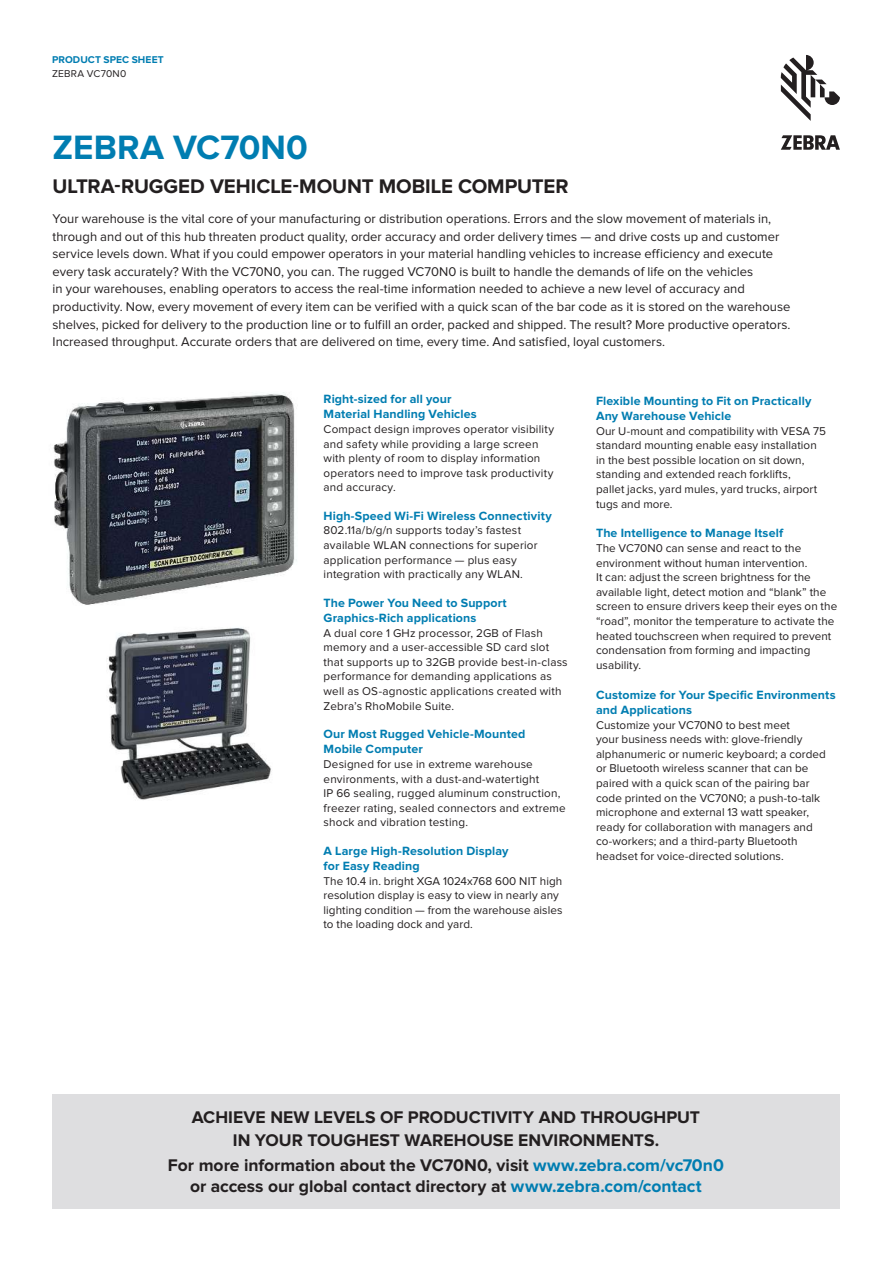
<style>
.page{position:relative;width:893px;height:1263px;background:#fff}
.page>*{position:absolute;margin:0;border:0;box-sizing:border-box;transform-origin:0 0}
.t1{font:700 34.95px "Proxima Nova";letter-spacing:.005em;color:#007db1}
.t2{font:700 20.4px "Proxima Nova";color:#231f20}
.t3{font:700 17.55px/22.8px "Proxima Nova";color:#231f20;text-align:center}
.t4{font:13.2px/17.5px "Proxima Nova";color:#231f20}
.t5{font:700 12.45px/15.3px "Proxima Nova";letter-spacing:.01em;color:#007db1}
.t6{font:11.7px/14.5px "Proxima Nova";letter-spacing:.01em;color:#231f20}
.t7{font:700 10.2px "Proxima Nova";letter-spacing:.01em;color:#007db1}
.t8{font:10.2px "Proxima Nova";letter-spacing:.03em;color:#231f20}
.s1{color:#007db1}
</style>
<div class="page">
<img style="left:53px;top:392px;width:244px;height:213px">
<img style="left:107px;top:628px;width:164px;height:172px">
<svg style="left:781px;top:55px;width:59px;height:66px"></svg>
<svg style="left:781px;top:135px;width:59px;height:15px"></svg>
<div style="left:52px;top:1094px;width:788px;height:115px;background:#dedee0"></div>
<p class="t7" style="left:52px;top:55px;width:113px">PRODUCT SPEC SHEET</p>
<p class="t8" style="left:52px;top:69px;width:76px">ZEBRA VC70N0</p>
<h1 class="t1" style="left:53px;top:133px;width:257px">ZEBRA VC70N0</h1>
<h2 class="t2" style="left:53px;top:177px;width:517px">ULTRA-RUGGED VEHICLE-MOUNT MOBILE COMPUTER</h2>
<p class="t4" style="left:53px;top:211px;width:739px">Your warehouse is the vital core of your manufacturing or distribution operations. Errors and the slow movement of materials in, through and out of this hub threaten product quality, order accuracy and order delivery times — and drive costs up and customer service levels down. What if you could empower operators in your material handling vehicles to increase efficiency and execute every task accurately? With the VC70N0, you can. The rugged VC70N0 is built to handle the demands of life on the vehicles<br>in your warehouses, enabling operators to access the real-time information needed to achieve a new level of accuracy and productivity. Now, every movement of every item can be verified with a quick scan of the bar code as it is stored on the warehouse shelves, picked for delivery to the production line or to fulfill an order, packed and shipped. The result? More productive operators.<br>Increased throughput. Accurate orders that are delivered on time, every time. And satisfied, loyal customers.</p>
<p class="t5" style="left:324px;top:392px;width:155px">Right-sized for all your<br>Material Handling Vehicles</p>
<p class="t6" style="left:324px;top:422px;width:232px">Compact design improves operator visibility and safety while providing a large screen with plenty of room to display information operators need to improve task productivity and accuracy.</p>
<p class="t5" style="left:324px;top:509px;width:230px">High-Speed Wi-Fi Wireless Connectivity</p>
<p class="t6" style="left:324px;top:524px;width:215px">802.11a/b/g/n supports today’s fastest available WLAN connections for superior application performance — plus easy integration with practically any WLAN.</p>
<p class="t5" style="left:324px;top:595px;width:185px">The Power You Need to Support<br>Graphics-Rich applications</p>
<p class="t6" style="left:324px;top:626px;width:246px">A dual core 1 GHz processor, 2GB of Flash memory and a user-accessible SD card slot that supports up to 32GB provide best-in-class performance for demanding applications as well as OS-agnostic applications created with Zebra’s RhoMobile Suite.</p>
<p class="t5" style="left:324px;top:727px;width:203px">Our Most Rugged Vehicle-Mounted<br>Mobile Computer</p>
<p class="t6" style="left:324px;top:757px;width:244px">Designed for use in extreme warehouse environments, with a dust-and-watertight<br>IP 66 sealing, rugged aluminum construction, freezer rating, sealed connectors and extreme shock and vibration testing.</p>
<p class="t5" style="left:324px;top:844px;width:187px">A Large High-Resolution Display for Easy Reading</p>
<p class="t6" style="left:324px;top:874px;width:240px">The 10.4 in. bright XGA 1024x768 600 NIT high resolution display is easy to view in nearly any lighting condition — from the warehouse aisles to the loading dock and yard.</p>
<p class="t5" style="left:596px;top:393px;width:217px">Flexible Mounting to Fit on Practically<br>Any Warehouse Vehicle</p>
<p class="t6" style="left:596px;top:424px;width:231px">Our U-mount and compatibility with VESA 75 standard mounting enable easy installation in the best possible location on sit down, standing and extended reach forklifts,<br>pallet jacks, yard mules, yard trucks, airport tugs and more.</p>
<p class="t5" style="left:596px;top:526px;width:188px">The Intelligence to Manage Itself</p>
<p class="t6" style="left:596px;top:541px;width:243px">The VC70N0 can sense and react to the environment without human intervention.<br>It can: adjust the screen brightness for the available light, detect motion and “blank” the screen to ensure drivers keep their eyes on the “road”, monitor the temperature to activate the heated touchscreen when required to prevent condensation from forming and impacting usability.</p>
<p class="t5" style="left:596px;top:687px;width:241px">Customize for Your Specific Environments and Applications</p>
<p class="t6" style="left:596px;top:718px;width:231px">Customize your VC70N0 to best meet<br>your business needs with: glove-friendly alphanumeric or numeric keyboard; a corded or Bluetooth wireless scanner that can be paired with a quick scan of the pairing bar code printed on the VC70N0; a push-to-talk microphone and external 13 watt speaker, ready for collaboration with managers and co-workers; and a third-party Bluetooth headset for voice-directed solutions.</p>
<h3 class="t3" style="left:192px;top:1106px;width:510px">ACHIEVE NEW LEVELS OF PRODUCTIVITY AND THROUGHPUT<br>IN YOUR TOUGHEST WAREHOUSE ENVIRONMENTS.</h3>
<h3 class="t3" style="left:168px;top:1156px;width:557px;line-height:20.4px">For more information about the VC70N0, visit <span class="s1">www.zebra.com/vc70n0 </span>or access our global contact directory at <span class="s1">www.zebra.com/contact</span></h3>
</div>
